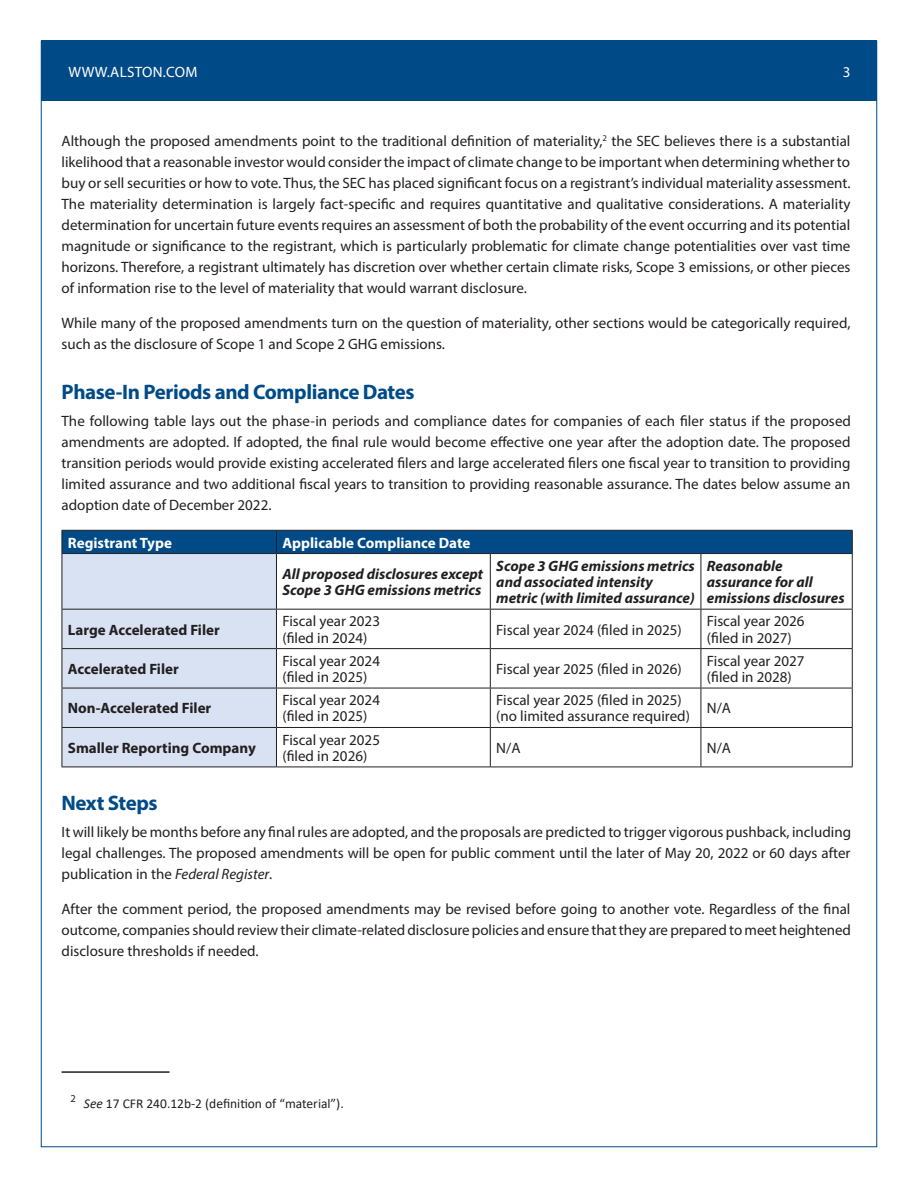
<style>
.page{position:relative;width:918px;height:1188px;background:#fff}
.page>*{position:absolute;margin:0;border:0;box-sizing:border-box;transform-origin:0 0}
.Head{font:700 21px "Myriad Pro";letter-spacing:-.02em;color:#004b87}
.Body_Text{font:15px/21px "Myriad Pro";color:#231f20}
.t1{font:italic 700 15px/16.2px "Myriad Pro";color:#231f20}
.t2{font:700 15px "Myriad Pro";color:#231f20}
.Heading_1{font:700 15px "Myriad Pro";color:#fff}
.t3{font:15px "Myriad Pro";letter-spacing:.02em;color:#fff}
.Footnote{font:13.5px "Calibri";color:#231f20}
.s1{font-style:italic}
</style>
<div class="page">
<div style="left:41px;top:40px;width:835px;height:61px;background:#004b87"></div>
<div style="left:63px;top:554px;width:213px;height:213px;background:#d9e2f3"></div>
<div style="left:62px;top:530px;width:791px;height:23px;background:#004b87"></div>
<hr style="left:62px;top:553px;width:214px;height:1px;background:#231f20">
<hr style="left:62px;top:554px;width:1px;height:55px;background:#231f20">
<hr style="left:276px;top:553px;width:214px;height:1px;background:#231f20">
<hr style="left:276px;top:554px;width:1px;height:55px;background:#231f20">
<hr style="left:490px;top:553px;width:211px;height:1px;background:#231f20">
<hr style="left:490px;top:554px;width:1px;height:55px;background:#231f20">
<hr style="left:701px;top:553px;width:152px;height:1px;background:#231f20">
<hr style="left:701px;top:554px;width:1px;height:55px;background:#231f20">
<hr style="left:852px;top:554px;width:1px;height:55px;background:#231f20">
<hr style="left:62px;top:609px;width:214px;height:1px;background:#231f20">
<hr style="left:62px;top:610px;width:1px;height:38px;background:#231f20">
<hr style="left:276px;top:609px;width:214px;height:1px;background:#231f20">
<hr style="left:276px;top:610px;width:1px;height:38px;background:#231f20">
<hr style="left:490px;top:609px;width:211px;height:1px;background:#231f20">
<hr style="left:490px;top:610px;width:1px;height:38px;background:#231f20">
<hr style="left:701px;top:609px;width:152px;height:1px;background:#231f20">
<hr style="left:701px;top:610px;width:1px;height:38px;background:#231f20">
<hr style="left:852px;top:610px;width:1px;height:38px;background:#231f20">
<hr style="left:62px;top:648px;width:214px;height:1px;background:#231f20">
<hr style="left:62px;top:649px;width:1px;height:39px;background:#231f20">
<hr style="left:276px;top:648px;width:214px;height:1px;background:#231f20">
<hr style="left:276px;top:649px;width:1px;height:39px;background:#231f20">
<hr style="left:490px;top:648px;width:211px;height:1px;background:#231f20">
<hr style="left:490px;top:649px;width:1px;height:39px;background:#231f20">
<hr style="left:701px;top:648px;width:152px;height:1px;background:#231f20">
<hr style="left:701px;top:649px;width:1px;height:39px;background:#231f20">
<hr style="left:852px;top:649px;width:1px;height:39px;background:#231f20">
<hr style="left:62px;top:688px;width:214px;height:1px;background:#231f20">
<hr style="left:62px;top:688px;width:1px;height:39px;background:#231f20">
<hr style="left:276px;top:688px;width:214px;height:1px;background:#231f20">
<hr style="left:276px;top:688px;width:1px;height:39px;background:#231f20">
<hr style="left:490px;top:688px;width:211px;height:1px;background:#231f20">
<hr style="left:490px;top:688px;width:1px;height:39px;background:#231f20">
<hr style="left:701px;top:688px;width:152px;height:1px;background:#231f20">
<hr style="left:701px;top:688px;width:1px;height:39px;background:#231f20">
<hr style="left:852px;top:688px;width:1px;height:39px;background:#231f20">
<hr style="left:62px;top:727px;width:214px;height:1px;background:#231f20">
<hr style="left:62px;top:728px;width:1px;height:39px;background:#231f20">
<hr style="left:276px;top:727px;width:214px;height:1px;background:#231f20">
<hr style="left:276px;top:728px;width:1px;height:39px;background:#231f20">
<hr style="left:490px;top:727px;width:211px;height:1px;background:#231f20">
<hr style="left:490px;top:728px;width:1px;height:39px;background:#231f20">
<hr style="left:701px;top:727px;width:152px;height:1px;background:#231f20">
<hr style="left:701px;top:728px;width:1px;height:39px;background:#231f20">
<hr style="left:852px;top:728px;width:1px;height:39px;background:#231f20">
<hr style="left:62px;top:767px;width:214px;height:1px;background:#231f20">
<hr style="left:276px;top:767px;width:214px;height:1px;background:#231f20">
<hr style="left:490px;top:767px;width:211px;height:1px;background:#231f20">
<hr style="left:701px;top:767px;width:152px;height:1px;background:#231f20">
<hr style="left:62px;top:1071px;width:108px;height:2px;background:#231f20">
<p class="t3" style="left:68px;top:62px;width:130px">WWW.ALSTON.COM</p>
<p class="t3" style="left:843px;top:62px;width:9px">3</p>
<p class="Body_Text" style="left:62px;top:130px;width:791px;text-align:justify">Although the proposed amendments point to the traditional definition of materiality,<sup>2</sup> the SEC believes there is a substantial likelihood that a reasonable investor would consider the impact of climate change to be important when determining whether to buy or sell securities or how to vote. Thus, the SEC has placed significant focus on a registrant’s individual materiality assessment.<br>The materiality determination is largely fact-specific and requires quantitative and qualitative considerations. A materiality determination for uncertain future events requires an assessment of both the probability of the event occurring and its potential magnitude or significance to the registrant, which is particularly problematic for climate change potentialities over vast time horizons. Therefore, a registrant ultimately has discretion over whether certain climate risks, Scope 3 emissions, or other pieces of information rise to the level of materiality that would warrant disclosure.</p>
<p class="Body_Text" style="left:62px;top:312px;width:790px">While many of the proposed amendments turn on the question of materiality, other sections would be categorically required, such as the disclosure of Scope 1 and Scope 2 GHG emissions.</p>
<p class="Head" style="left:62px;top:378px;width:355px">Phase-In Periods and Compliance Dates</p>
<p class="Body_Text" style="left:62px;top:411px;width:791px;text-align:justify">The following table lays out the phase-in periods and compliance dates for companies of each filer status if the proposed amendments are adopted. If adopted, the final rule would become effective one year after the adoption date. The proposed transition periods would provide existing accelerated filers and large accelerated filers one fiscal year to transition to providing limited assurance and two additional fiscal years to transition to providing reasonable assurance. The dates below assume an adoption date of December 2022.</p>
<p class="Heading_1" style="left:68px;top:533px;width:106px">Registrant Type</p>
<p class="Heading_1" style="left:282px;top:533px;width:189px">Applicable Compliance Date</p>
<p class="t1" style="left:282px;top:565px;width:202px">All proposed disclosures except<br>Scope 3 GHG emissions metrics</p>
<p class="t1" style="left:496px;top:557px;width:200px">Scope 3 GHG emissions metrics and associated intensity metric (with limited assurance)</p>
<p class="t1" style="left:707px;top:557px;width:139px">Reasonable assurance for all emissions disclosures</p>
<p class="t2" style="left:68px;top:620px;width:153px">Large Accelerated Filer</p>
<p class="Body_Text" style="left:282px;top:613px;width:99px;line-height:16.2px">Fiscal year 2023 (filed in 2024)</p>
<p class="Body_Text" style="left:496px;top:619px;width:187px">Fiscal year 2024 (filed in 2025)</p>
<p class="Body_Text" style="left:707px;top:613px;width:99px;line-height:16.2px">Fiscal year 2026 (filed in 2027)</p>
<p class="t2" style="left:68px;top:659px;width:112px">Accelerated Filer</p>
<p class="Body_Text" style="left:282px;top:652px;width:99px;line-height:16.2px">Fiscal year 2024 (filed in 2025)</p>
<p class="Body_Text" style="left:496px;top:658px;width:187px">Fiscal year 2025 (filed in 2026)</p>
<p class="Body_Text" style="left:707px;top:652px;width:99px;line-height:16.2px">Fiscal year 2027 (filed in 2028)</p>
<p class="t2" style="left:68px;top:699px;width:145px">Non-Accelerated Filer</p>
<p class="Body_Text" style="left:282px;top:692px;width:99px;line-height:16.2px">Fiscal year 2024 (filed in 2025)</p>
<p class="Body_Text" style="left:496px;top:692px;width:195px;line-height:16.2px">Fiscal year 2025 (filed in 2025) (no limited assurance required)</p>
<p class="Body_Text" style="left:707px;top:698px;width:26px">N/A</p>
<p class="t2" style="left:68px;top:738px;width:189px">Smaller Reporting Company</p>
<p class="Body_Text" style="left:282px;top:731px;width:99px;line-height:16.2px">Fiscal year 2025 (filed in 2026)</p>
<p class="Body_Text" style="left:496px;top:737px;width:26px">N/A</p>
<p class="Body_Text" style="left:707px;top:737px;width:26px">N/A</p>
<p class="Head" style="left:62px;top:789px;width:98px">Next Steps</p>
<p class="Body_Text" style="left:62px;top:822px;width:791px;text-align:justify">It will likely be months before any final rules are adopted, and the proposals are predicted to trigger vigorous pushback, including legal challenges. The proposed amendments will be open for public comment until the later of May 20, 2022 or 60 days after publication in the <span class="s1">Federal Register</span>.</p>
<p class="Body_Text" style="left:62px;top:898px;width:791px;text-align:justify">After the comment period, the proposed amendments may be revised before going to another vote. Regardless of the final outcome, companies should review their climate-related disclosure policies and ensure that they are prepared to meet heightened disclosure thresholds if needed.</p>
<p class="Footnote" style="left:71px;top:1094px;width:275px"><sup>2</sup> <span class="s1">See</span> 17 CFR 240.12b-2 (definition of “material”).</p>
</div>
